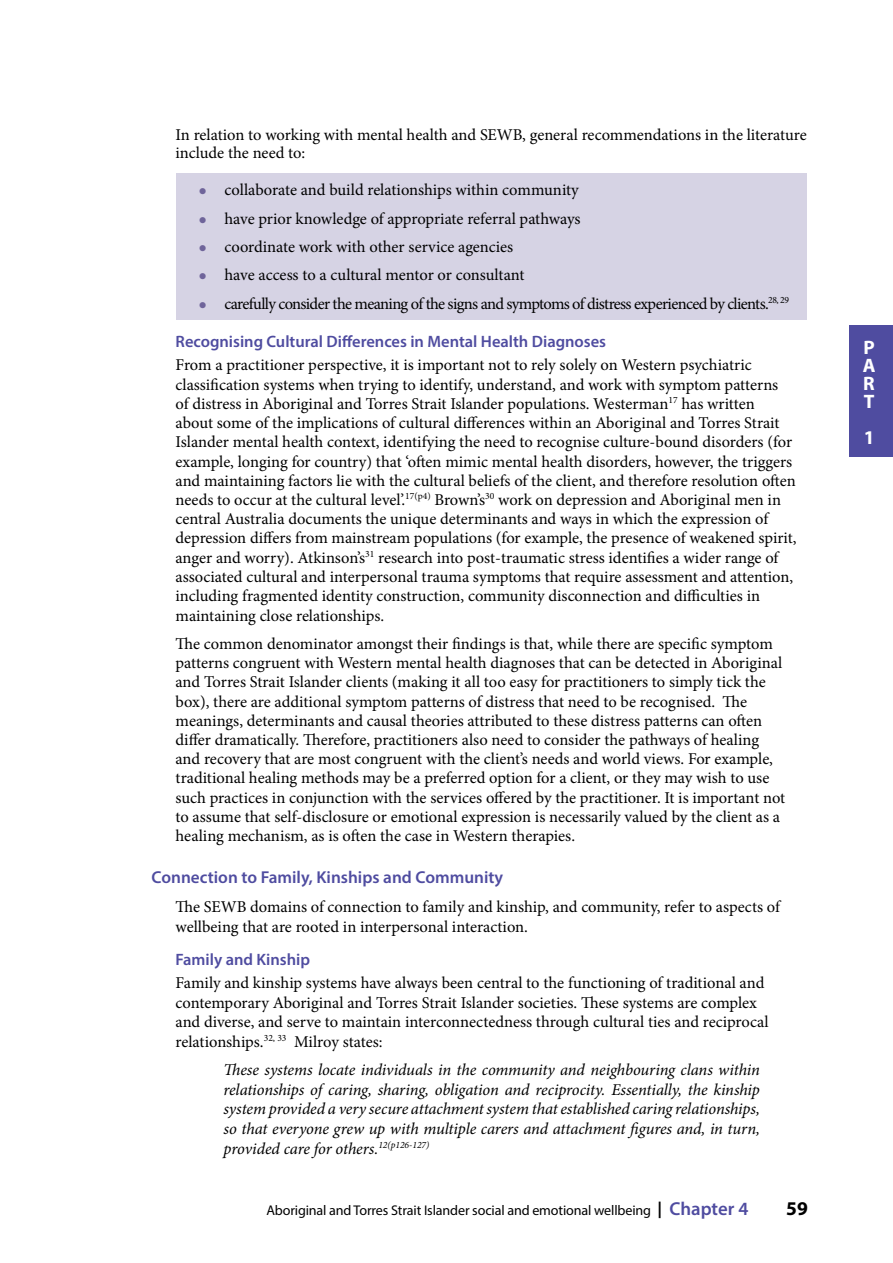
<style>
.page{position:relative;width:893px;height:1263px;background:#fff}
.page>*{position:absolute;margin:0;border:0;box-sizing:border-box;transform-origin:0 0}
.t1{font:700 19.5px/18px "Myriad Pro";color:#fff;text-align:justify}
.t2{font:700 19.5px "Myriad Pro";color:#000}
.t3{font:600 17.25px "Myriad Pro";color:#4f4ca0}
.t4{font:16.5px/19.2px "Minion Pro";color:#000}
.t5{font:italic 16.5px/19.6px "Minion Pro";letter-spacing:-.01em;color:#000;text-align:justify}
.t6{font:600 16.5px "Myriad Pro";color:#4f4ca0}
.t7{font:14.1px "Myriad Pro";letter-spacing:-.01em;color:#000}
.s1{font-weight:700;font-size:16.5px}
.s2{font-weight:600;font-size:18.75px;color:#4f4ca0}
</style>
<div class="page">
<div style="left:849px;top:326px;width:44px;height:131px;background:#4f4ca0"></div>
<div style="left:176px;top:173px;width:630px;height:146px;background:#d6d3e4"></div>
<p class="t4" style="left:176px;top:125px;width:633px;line-height:18.8px">In relation to working with mental health and SEWB, general recommendations in the literature include the need to:</p>
<p class="t4" style="left:224px;top:176px;width:566px;line-height:28.3px">collaborate and build relationships within community<br>have prior knowledge of appropriate referral pathways<br>coordinate work with other service agencies<br>have access to a cultural mentor or consultant<br>carefully consider the meaning of the signs and symptoms of distress experienced by clients.<sup>28,</sup> <sup>29</sup></p>
<p class="t6" style="left:176px;top:331px;width:432px">Recognising Cultural Differences in Mental Health Diagnoses</p>
<p class="t4" style="left:176px;top:356px;width:623px">From a practitioner perspective, it is important not to rely solely on Western psychiatric classification systems when trying to identify, understand, and work with symptom patterns<br>of distress in Aboriginal and Torres Strait Islander populations. Westerman<sup>17</sup> has written<br>about some of the implications of cultural differences within an Aboriginal and Torres Strait Islander mental health context, identifying the need to recognise culture-bound disorders (for example, longing for country) that ‘often mimic mental health disorders, however, the triggers and maintaining factors lie with the cultural beliefs of the client, and therefore resolution often needs to occur at the cultural level’.<sup>17(p4)</sup> Brown’s<sup>30</sup> work on depression and Aboriginal men in central Australia documents the unique determinants and ways in which the expression of depression differs from mainstream populations (for example, the presence of weakened spirit, anger and worry). Atkinson’s<sup>31</sup> research into post-traumatic stress identifies a wider range of associated cultural and interpersonal trauma symptoms that require assessment and attention, including fragmented identity construction, community disconnection and difficulties in maintaining close relationships.</p>
<p class="t4" style="left:176px;top:634px;width:611px">The common denominator amongst their findings is that, while there are specific symptom patterns congruent with Western mental health diagnoses that can be detected in Aboriginal and Torres Strait Islander clients (making it all too easy for practitioners to simply tick the box), there are additional symptom patterns of distress that need to be recognised. The meanings, determinants and causal theories attributed to these distress patterns can often differ dramatically. Therefore, practitioners also need to consider the pathways of healing and recovery that are most congruent with the client’s needs and world views. For example, traditional healing methods may be a preferred option for a client, or they may wish to use such practices in conjunction with the services offered by the practitioner. It is important not to assume that self-disclosure or emotional expression is necessarily valued by the client as a healing mechanism, as is often the case in Western therapies.</p>
<p class="t3" style="left:152px;top:867px;width:353px">Connection to Family, Kinships and Community</p>
<p class="t4" style="left:176px;top:897px;width:606px;line-height:19.8px">The SEWB domains of connection to family and kinship, and community, refer to aspects of wellbeing that are rooted in interpersonal interaction.</p>
<p class="t6" style="left:176px;top:948px;width:136px">Family and Kinship</p>
<p class="t4" style="left:176px;top:973px;width:594px">Family and kinship systems have always been central to the functioning of traditional and contemporary Aboriginal and Torres Strait Islander societies. These systems are complex and diverse, and serve to maintain interconnectedness through cultural ties and reciprocal relationships.<sup>32,</sup> <sup>33</sup> Milroy states:</p>
<p class="t5" style="left:224px;top:1060px;width:538px">These systems locate individuals in the community and neighbouring clans within relationships of caring, sharing, obligation and reciprocity. Essentially, the kinship system provided a very secure attachment system that established caring relationships, so that everyone grew up with multiple carers and attachment figures and, in turn, provided care for others.<sup>12(p126-127)</sup></p>
<p class="t7" style="left:266px;top:1202px;width:483px">Aboriginal and Torres Strait Islander social and emotional wellbeing <span class="s1">|</span> <span class="s2">Chapter 4</span></p>
<p class="t2" style="left:786px;top:1196px;width:23px">59</p>
<p class="t1" style="left:863px;top:338px;width:14px">P A R T</p>
<p class="t1" style="left:864px;top:428px;width:12px">1</p>
</div>
